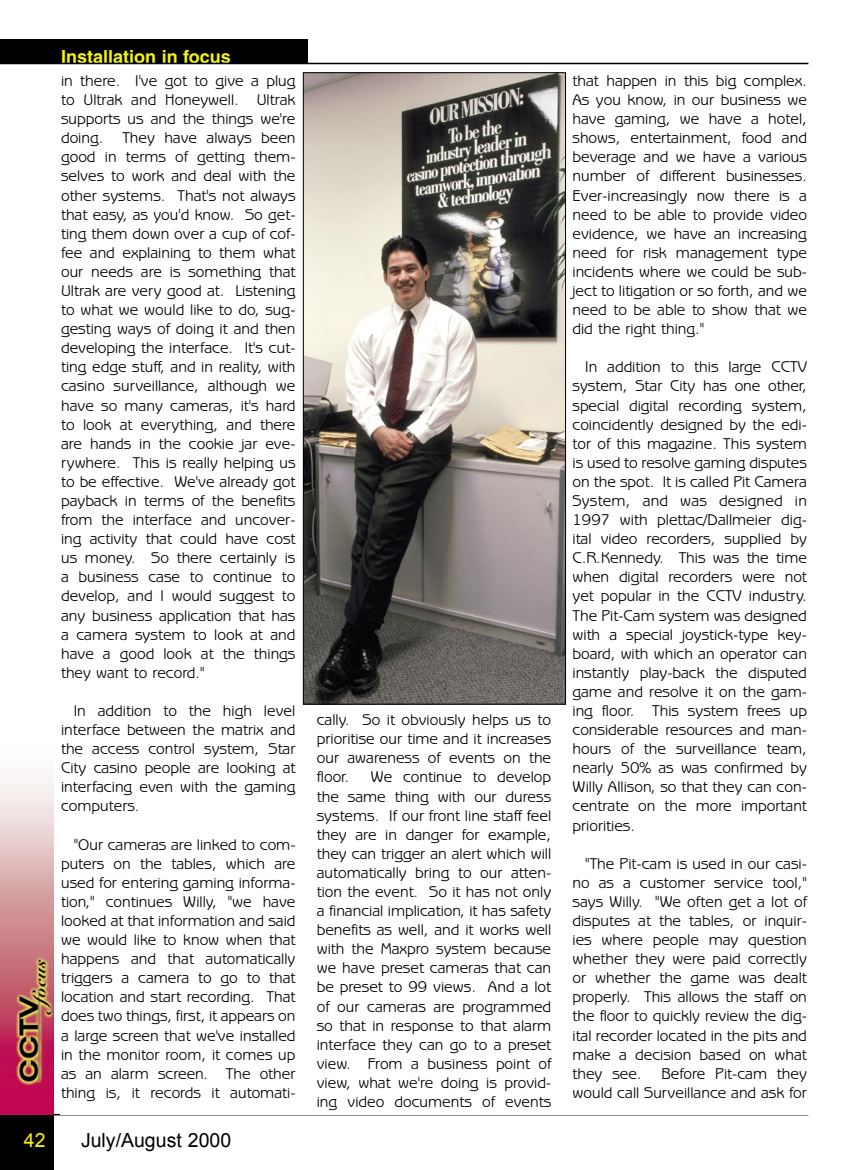
<style>
.page{position:relative;width:851px;height:1170px;background:#fff}
.page>*{position:absolute;margin:0;border:0;box-sizing:border-box;transform-origin:0 0}
.t1{font:19.5px "Arial";color:#000}
.t2{font:19.5px "Arial";color:#f7f410}
.t3{font:700 18px "Helvetica";color:#f7f410}
.t4{font:15.9px/19px "Benguiat Gothic IT Cby BT";color:#000;text-align:justify}
</style>
<div class="page">
<div style="left:0;top:1114px;width:54px;height:55px;background:#000"></div>
<div style="left:0;top:39px;width:308px;height:25px;background:#000"></div>
<hr style="left:0;top:63px;width:808px;height:1px;background:#000">
<hr style="left:0;top:1113px;width:808px;height:2px;background:#000">
<img style="left:0;top:776px;width:54px;height:338px">
<div style="left:60px;top:72px;width:748px;height:1042px;background:#fff"></div>
<img style="left:305px;top:74px;width:259px;height:628px">
<div style="left:303px;top:72px;width:263px;height:632px;border:1px solid #000"></div>
<p class="t3" style="left:61px;top:45px;width:171px">Installation in focus</p>
<p class="t4" style="left:61px;top:71px;width:236px">in there. I've got to give a plug to Ultrak and Honeywell. Ultrak supports us and the things we're doing. They have always been good in terms of getting them&shy;selves to work and deal with the other systems. That's not always that easy, as you'd know. So get&shy;ting them down over a cup of cof&shy;fee and explaining to them what our needs are is something that Ultrak are very good at. Listening to what we would like to do, sug&shy;gesting ways of doing it and then developing the interface. It's cut&shy;ting edge stuff, and in reality, with casino surveillance, although we have so many cameras, it's hard to look at everything, and there are hands in the cookie jar eve&shy;rywhere. This is really helping us to be effective. We've already got payback in terms of the benefits from the interface and uncover&shy;ing activity that could have cost us money. So there certainly is a business case to continue to develop, and I would suggest to any business application that has a camera system to look at and have a good look at the things they want to record."</p>
<p class="t4" style="left:61px;top:700px;width:236px;text-indent:13px">In addition to the high level interface between the matrix and the access control system, Star City casino people are looking at interfacing even with the gaming computers.</p>
<p class="t4" style="left:61px;top:834px;width:236px;text-indent:13px">"Our cameras are linked to com&shy;puters on the tables, which are used for entering gaming informa&shy;tion," continues Willy, "we have looked at that information and said we would like to know when that happens and that automatically triggers a camera to go to that location and start recording. That does two things, first, it appears on a large screen that we've installed in the monitor room, it comes up as an alarm screen. The other thing is, it records it automati-</p>
<p class="t2" style="left:24px;top:1127px;width:23px">42</p>
<p class="t1" style="left:81px;top:1127px;width:152px">July/August 2000</p>
<p class="t4" style="left:317px;top:709px;width:236px">cally. So it obviously helps us to prioritise our time and it increases our awareness of events on the floor.</p>
<p class="t4" style="left:317px;top:767px;width:236px;text-indent:54px">We continue to develop the same thing with our duress systems. If our front line staff feel they are in danger for example, they can trigger an alert which will automatically bring to our atten&shy;tion the event. So it has not only a financial implication, it has safety benefits as well, and it works well with the Maxpro system because we have preset cameras that can be preset to 99 views. And a lot of our cameras are programmed so that in response to that alarm interface they can go to a preset view. From a business point of view, what we're doing is provid&shy;ing video documents of events</p>
<p class="t4" style="left:572px;top:71px;width:236px">that happen in this big complex.<br>As you know, in our business we have gaming, we have a hotel, shows, entertainment, food and beverage and we have a various number of different businesses.<br>Ever-increasingly now there is a need to be able to provide video evidence, we have an increasing need for risk management type incidents where we could be sub&shy;ject to litigation or so forth, and we need to be able to show that we did the right thing."</p>
<p class="t4" style="left:572px;top:357px;width:236px;text-indent:13px">In addition to this large CCTV system, Star City has one other, special digital recording system, coincidently designed by the edi&shy;tor of this magazine. This system is used to resolve gaming disputes on the spot. It is called Pit Camera System, and was designed in 1997 with plettac/Dallmeier dig&shy;ital video recorders, supplied by C.R.Kennedy. This was the time when digital recorders were not yet popular in the CCTV industry.<br>The Pit-Cam system was designed with a special joystick-type key&shy;board, with which an operator can instantly play-back the disputed game and resolve it on the gam&shy;ing floor. This system frees up considerable resources and man&shy;hours of the surveillance team, nearly 50% as was confirmed by Willy Allison, so that they can con&shy;centrate on the more important priorities.</p>
<p class="t4" style="left:572px;top:853px;width:236px;text-indent:13px">"The Pit-cam is used in our casi&shy;no as a customer service tool," says Willy. "We often get a lot of disputes at the tables, or inquir&shy;ies where people may question whether they were paid correctly or whether the game was dealt properly. This allows the staff on the floor to quickly review the dig&shy;ital recorder located in the pits and make a decision based on what they see. Before Pit-cam they would call Surveillance and ask for</p>
</div>
